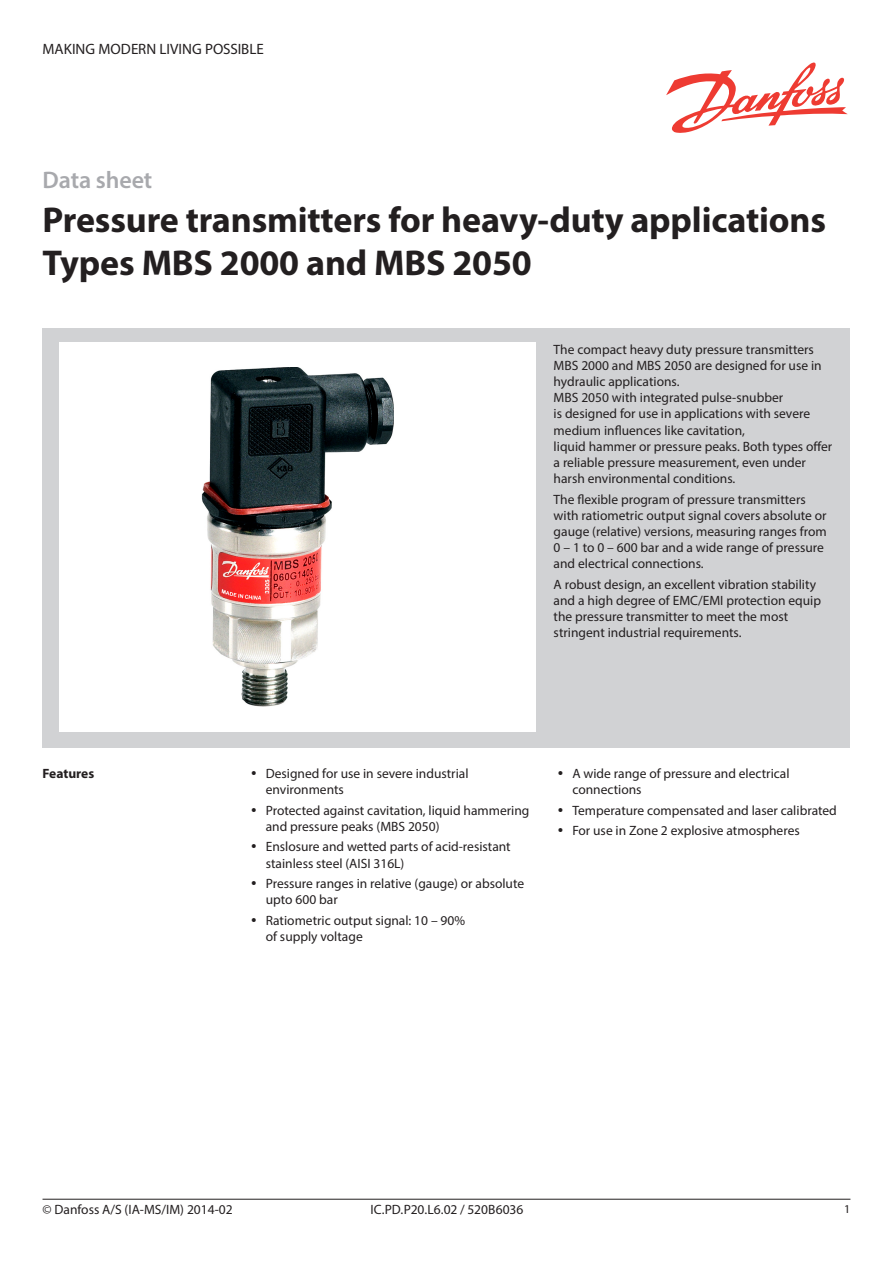
<style>
.page{position:relative;width:893px;height:1263px;background:#fff}
.page>*{position:absolute;margin:0;border:0;box-sizing:border-box;transform-origin:0 0}
.t1{font:700 36px/43.5px "Myriad Pro";letter-spacing:-.005em;color:#231f20}
.t2{font:600 24px "Myriad Pro";letter-spacing:-.005em;color:#a8a9ad}
.t3{font:15px "Myriad Pro";color:#231f20}
.Introtext{font:13.5px/16.2px "Myriad Pro";color:#231f20}
.Headline__content_pa{font:700 13.5px "Myriad Pro";color:#231f20}
.t4{font:12px "Myriad Pro";color:#231f20}
</style>
<div class="page">
<svg style="left:666px;top:62px;width:181px;height:71px"></svg>
<hr style="left:43px;top:1199px;width:807px;height:1px;background:#231f20">
<div style="left:43px;top:328px;width:807px;height:419px;background:#d1d2d4"></div>
<div style="left:60px;top:342px;width:476px;height:389px;background:#fff"></div>
<img style="left:202px;top:368px;width:192px;height:338px">
<p class="t3" style="left:43px;top:39px;width:223px">MAKING MODERN LIVING POSSIBLE</p>
<h2 class="t2" style="left:43px;top:165px;width:111px">Data sheet</h2>
<h1 class="t1" style="left:43px;top:196px;width:785px">Pressure transmitters for heavy-duty applications<br>Types MBS 2000 and MBS 2050</h1>
<p class="Introtext" style="left:554px;top:341px;width:280px">The compact heavy duty pressure transmitters MBS 2000 and MBS 2050 are designed for use in hydraulic applications.<br>MBS 2050 with integrated pulse-snubber<br>is designed for use in applications with severe medium influences like cavitation,<br>liquid hammer or pressure peaks. Both types offer a reliable pressure measurement, even under harsh environmental conditions.</p>
<p class="Introtext" style="left:554px;top:491px;width:275px">The flexible program of pressure transmitters with ratiometric output signal covers absolute or gauge (relative) versions, measuring ranges from 0 – 1 to 0 – 600 bar and a wide range of pressure and electrical connections.</p>
<p class="Introtext" style="left:554px;top:576px;width:269px">A robust design, an excellent vibration stability and a high degree of EMC/EMI protection equip the pressure transmitter to meet the most stringent industrial requirements.</p>
<p class="Headline__content_pa" style="left:43px;top:765px;width:53px">Features</p>
<p class="Introtext" style="left:266px;top:765px;width:204px">Designed for use in severe industrial environments</p>
<p class="Introtext" style="left:266px;top:802px;width:265px">Protected against cavitation, liquid hammering and pressure peaks (MBS 2050)</p>
<p class="Introtext" style="left:266px;top:838px;width:246px">Enslosure and wetted parts of acid-resistant stainless steel (AISI 316L)</p>
<p class="Introtext" style="left:266px;top:875px;width:260px">Pressure ranges in relative (gauge) or absolute upto 600 bar</p>
<p class="Introtext" style="left:266px;top:912px;width:201px">Ratiometric output signal: 10 – 90% of supply voltage</p>
<p class="Introtext" style="left:572px;top:765px;width:219px">A wide range of pressure and electrical connections</p>
<p class="Introtext" style="left:572px;top:802px;width:266px">Temperature compensated and laser calibrated</p>
<p class="Introtext" style="left:572px;top:822px;width:229px">For use in Zone 2 explosive atmospheres</p>
<p class="Introtext" style="left:43px;top:1201px;width:192px">© Danfoss A/S (IA-MS/IM) 2014-02</p>
<p class="t4" style="left:844px;top:1202px;width:8px">1</p>
<p class="Introtext" style="left:370px;top:1201px;width:155px">IC.PD.P20.L6.02 / 520B6036</p>
</div>
